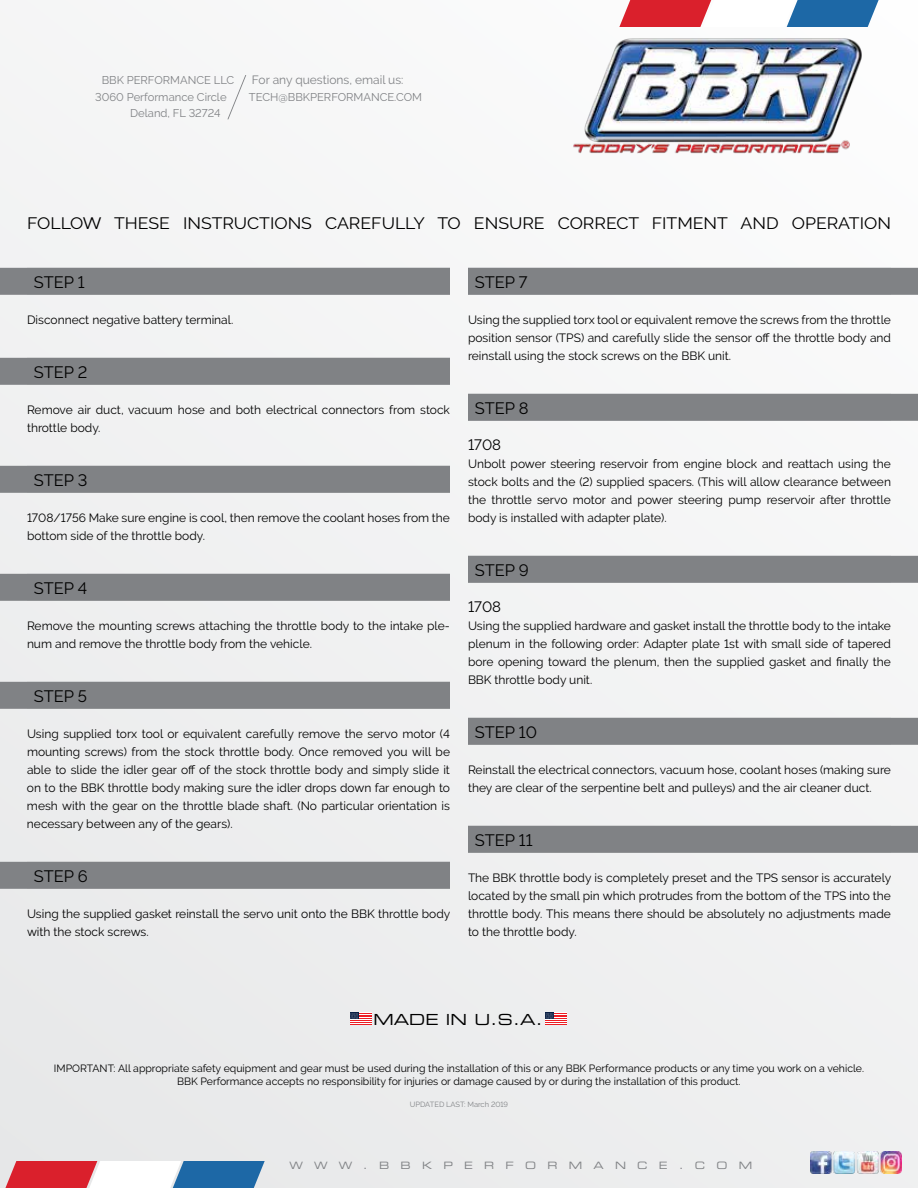
<style>
.page{position:relative;width:918px;height:1188px;background:#f1f2f3}
.page>*{position:absolute;margin:0;border:0;box-sizing:border-box;transform-origin:0 0}
.t1{font:16.5px "Raleway";color:#000;scale:1.07 1}
.t2{font:16.5px "Raleway";color:#000}
.t3{font:15.3px "Eurostile Extended Two";color:#000}
.t4{font:15px "Raleway";color:#000}
.t5{font:12px/18px "Raleway";color:#000}
.t6{font:12px "Raleway";color:#808285}
.t7{font:11.25px "Raleway";color:#808285}
.t8{font:10.5px/12.6px "Raleway";color:#000;text-align:center}
.t9{font:10.2px "Eurostile Extended Two";letter-spacing:1.11em;color:#808285}
.t10{font:7.5px "Raleway";color:#808285}
</style>
<div class="page">
<svg style="left:619px;top:0;width:265px;height:27px"></svg>
<svg style="left:0;top:1161px;width:265px;height:27px"></svg>
<img style="left:573px;top:37px;width:290px;height:117px">
<svg style="left:227px;top:75px;width:19px;height:45px"></svg>
<svg style="left:545px;top:1013px;width:22px;height:12px"></svg>
<svg style="left:350px;top:1013px;width:21px;height:12px"></svg>
<img style="left:810px;top:1152px;width:92px;height:21px">
<div style="left:468px;top:826px;width:450px;height:27px;background:#808285"></div>
<div style="left:468px;top:718px;width:450px;height:27px;background:#808285"></div>
<div style="left:468px;top:556px;width:450px;height:27px;background:#808285"></div>
<div style="left:468px;top:394px;width:450px;height:27px;background:#808285"></div>
<div style="left:468px;top:268px;width:450px;height:27px;background:#808285"></div>
<div style="left:0;top:862px;width:450px;height:27px;background:#808285"></div>
<div style="left:0;top:682px;width:450px;height:27px;background:#808285"></div>
<div style="left:0;top:574px;width:450px;height:27px;background:#808285"></div>
<div style="left:0;top:466px;width:450px;height:27px;background:#808285"></div>
<div style="left:0;top:358px;width:450px;height:27px;background:#808285"></div>
<div style="left:0;top:268px;width:450px;height:27px;background:#808285"></div>
<p class="t7" style="left:102px;top:74px;width:134px">BBK PERFORMANCE LLC</p>
<p class="t7" style="left:95px;top:90px;width:133px">3060 Performance Circle</p>
<p class="t7" style="left:130px;top:107px;width:92px">Deland, FL 32724</p>
<p class="t6" style="left:252px;top:73px;width:153px">For any questions, email us:</p>
<p class="t7" style="left:249px;top:90px;width:175px">TECH@BBKPERFORMANCE.COM</p>
<h1 class="t1" style="left:27px;top:214px;width:809px">FOLLOW THESE INSTRUCTIONS CAREFULLY TO ENSURE CORRECT FITMENT AND OPERATION</h1>
<p class="t2" style="left:34px;top:273px;width:52px">STEP 1</p>
<p class="t5" style="left:27px;top:311px;width:208px">Disconnect negative battery terminal.</p>
<p class="t2" style="left:34px;top:363px;width:55px">STEP 2</p>
<p class="t5" style="left:27px;top:401px;width:424px">Remove air duct, vacuum hose and both electrical connectors from stock throttle body.</p>
<p class="t2" style="left:34px;top:471px;width:55px">STEP 3</p>
<p class="t5" style="left:27px;top:509px;width:425px">1708/1756 Make sure engine is cool, then remove the coolant hoses from the bottom side of the throttle body.</p>
<p class="t2" style="left:34px;top:579px;width:55px">STEP 4</p>
<p class="t5" style="left:27px;top:617px;width:425px">Remove the mounting screws attaching the throttle body to the intake ple&shy;num and remove the throttle body from the vehicle.</p>
<p class="t2" style="left:34px;top:687px;width:55px">STEP 5</p>
<p class="t5" style="left:27px;top:725px;width:425px">Using supplied torx tool or equivalent carefully remove the servo motor (4 mounting screws) from the stock throttle body. Once removed you will be</p>
<p class="t5" style="left:27px;top:761px;width:424px">able to slide the idler gear off of the stock throttle body and simply slide it</p>
<p class="t5" style="left:27px;top:779px;width:425px;text-align:justify">on to the BBK throttle body making sure the idler drops down far enough to mesh with the gear on the throttle blade shaft. (No particular orientation is necessary between any of the gears).</p>
<p class="t2" style="left:34px;top:867px;width:56px">STEP 6</p>
<p class="t5" style="left:27px;top:905px;width:425px">Using the supplied gasket reinstall the servo unit onto the BBK throttle body with the stock screws.</p>
<p class="t2" style="left:475px;top:273px;width:54px">STEP 7</p>
<p class="t5" style="left:468px;top:311px;width:424px">Using the supplied torx tool or equivalent remove the screws from the throttle</p>
<p class="t5" style="left:468px;top:329px;width:424px">position sensor (TPS) and carefully slide the sensor off the throttle body and</p>
<p class="t5" style="left:468px;top:347px;width:265px">reinstall using the stock screws on the BBK unit.</p>
<p class="t2" style="left:475px;top:399px;width:55px">STEP 8</p>
<p class="t4" style="left:468px;top:436px;width:35px">1708</p>
<p class="t5" style="left:468px;top:455px;width:425px;text-align:justify">Unbolt power steering reservoir from engine block and reattach using the stock bolts and the (2) supplied spacers. (This will allow clearance between the throttle servo motor and power steering pump reservoir after throttle body is installed with adapter plate).</p>
<p class="t2" style="left:475px;top:561px;width:56px">STEP 9</p>
<p class="t4" style="left:468px;top:598px;width:35px">1708</p>
<p class="t5" style="left:468px;top:617px;width:425px">Using the supplied hardware and gasket install the throttle body to the intake plenum in the following order: Adapter plate 1st with small side of tapered</p>
<p class="t5" style="left:468px;top:653px;width:424px">bore opening toward the plenum, then the supplied gasket and finally the</p>
<p class="t5" style="left:468px;top:671px;width:126px">BBK throttle body unit.</p>
<p class="t2" style="left:475px;top:723px;width:64px">STEP 10</p>
<p class="t5" style="left:468px;top:761px;width:424px">Reinstall the electrical connectors, vacuum hose, coolant hoses (making sure they are clear of the serpentine belt and pulleys) and the air cleaner duct.</p>
<p class="t2" style="left:475px;top:831px;width:59px">STEP 11</p>
<p class="t5" style="left:468px;top:869px;width:425px;text-align:justify">The BBK throttle body is completely preset and the TPS sensor is accurately located by the small pin which protrudes from the bottom of the TPS into the throttle body. This means there should be absolutely no adjustments made to the throttle body.</p>
<p class="t3" style="left:373px;top:1009px;width:171px">MADE IN U.S.A.</p>
<p class="t8" style="left:54px;top:1062px;width:812px">IMPORTANT: All appropriate safety equipment and gear must be used during the installation of this or any BBK Performance products or any time you work on a vehicle.<br>BBK Performance accepts no responsibility for injuries or damage caused by or during the installation of this product.</p>
<p class="t10" style="left:410px;top:1100px;width:100px">UPDATED LAST: March 2019</p>
<p class="t9" style="left:289px;top:1158px;width:464px">WWW.BBKPERFORMANCE.COM</p>
</div>
